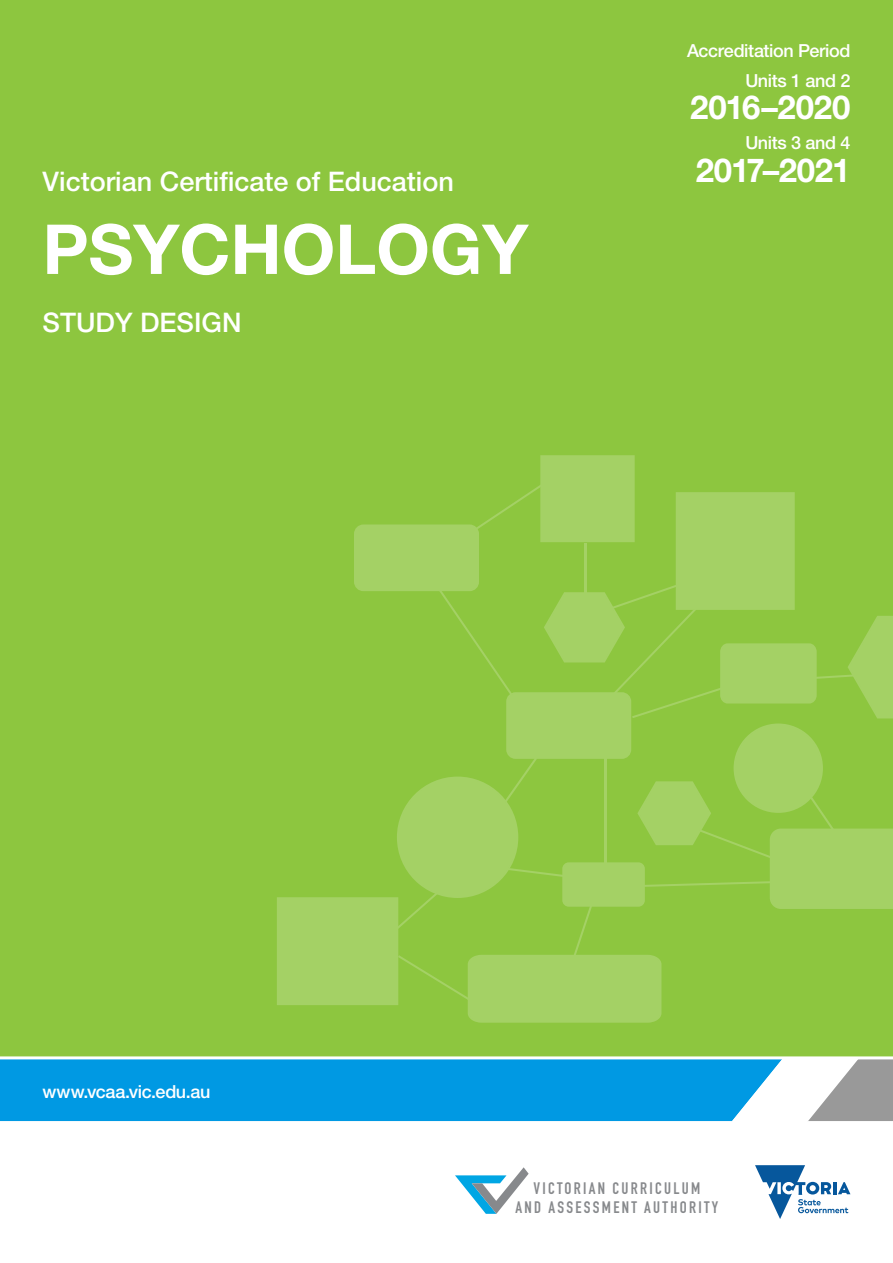
<style>
.page{position:relative;width:893px;height:1263px;background:#fff}
.page>*{position:absolute;margin:0;border:0;box-sizing:border-box;transform-origin:0 0}
.t1{font:700 69px "Helvetica Neue LT";color:#fff}
.t2{font:700 33px "Helvetica Neue LT";letter-spacing:-.01em;color:#fff}
.t3{font:500 27px "Helvetica Neue LT";color:#fff}
.t4{font:500 18px/30.2px "Helvetica Neue LT";letter-spacing:-.02em;color:#fff;text-align:right}
.t5{font:16.5px/19.5px "DIN Engschrift Alternate";letter-spacing:.14em;color:#87898c;text-align:center}
</style>
<div class="page">
<svg style="left:455px;top:1167px;width:74px;height:47px"></svg>
<svg style="left:755px;top:1165px;width:95px;height:54px"></svg>
<div style="left:0;top:0;width:893px;height:1059px;background:#8dc63f"></div>
<div style="left:0;top:1059px;width:732px;height:62px;background:#0099e3"></div>
<svg style="left:732px;top:1059px;width:161px;height:62px"></svg>
<svg style="left:277px;top:455px;width:616px;height:568px"></svg>
<hr style="left:0;top:1056px;width:893px;height:3px;background:#fff">
<h3 class="t3" style="left:43px;top:165px;width:413px">Victorian Certificate of Education</h3>
<h1 class="t1" style="left:43px;top:207px;width:487px">PSYCHOLOGY</h1>
<h3 class="t3" style="left:43px;top:306px;width:200px">STUDY DESIGN</h3>
<p class="t4" style="left:687px;top:35px;width:165px">Accreditation Period<br>Units 1 and 2</p>
<h2 class="t2" style="left:690px;top:87px;width:162px">2016–2020</h2>
<p class="t4" style="left:745px;top:128px;width:107px">Units 3 and 4</p>
<h2 class="t2" style="left:696px;top:150px;width:156px">2017–2021</h2>
<p class="t4" style="left:43px;top:1076px;width:169px">www.vcaa.vic.edu.au</p>
<p class="t5" style="left:516px;top:1178px;width:204px">VICTORIAN CURRICULUM<br>AND ASSESSMENT AUTHORITY</p>
</div>
